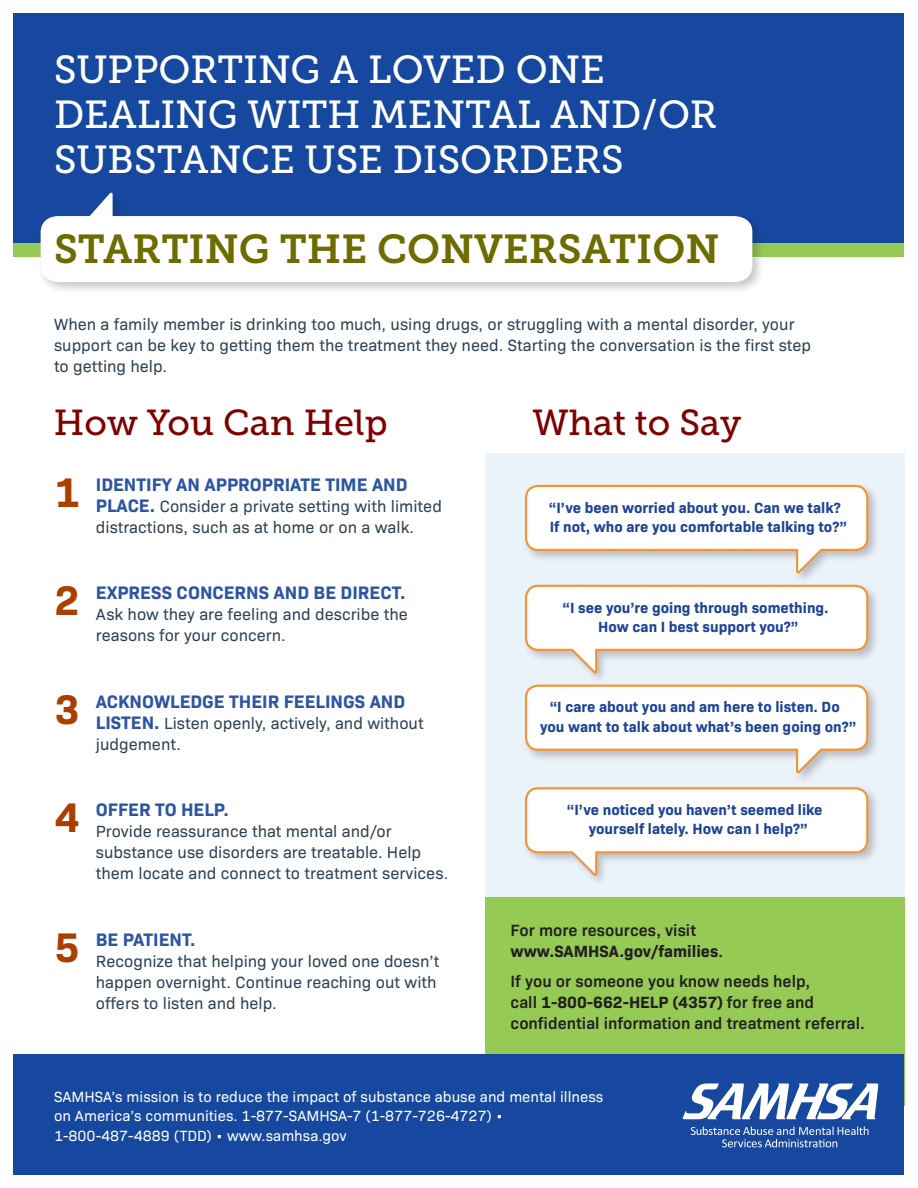
<style>
.page{position:relative;width:918px;height:1188px;background:#fff}
.page>*{position:absolute;margin:0;border:0;box-sizing:border-box;transform-origin:0 0}
.t1{font:700 42px "Bio Sans";color:#aa4000}
.t2{font:40.2px "Museo Slab 700";color:#6c6c00}
.t3{font:39px/45px "Museo Slab 500";color:#fff}
.t4{font:36px "Museo Slab 500";color:#800000}
.t5{font:700 18.45px "Bio Sans";color:#2e55a4}
.t6{font:16.5px/21px "Bio Sans";color:#2e4254}
.t7{font:600 16.5px/21px "Bio Sans";color:#231f20}
.t8{font:700 15px/19.5px "Bio Sans";color:#1e4497;text-align:center}
.t9{font:15px/19.5px "Bio Sans";color:#fff}
.s1{font-weight:700;font-size:18.45px;color:#2e55a4}
.s2{font-weight:700}
</style>
<div class="page">
<div style="left:485px;top:453px;width:419px;height:552px;background:#ebf3fa"></div>
<div style="left:523px;top:483px;width:357px;height:102px;background:#231f20;opacity:.25"></div>
<svg style="left:524px;top:484px;width:345px;height:91px"></svg>
<div style="left:523px;top:682px;width:357px;height:102px;background:#231f20;opacity:.25"></div>
<svg style="left:524px;top:684px;width:345px;height:91px"></svg>
<div style="left:523px;top:785px;width:357px;height:102px;background:#231f20;opacity:.25"></div>
<svg style="left:524px;top:786px;width:345px;height:92px"></svg>
<div style="left:523px;top:582px;width:357px;height:102px;background:#231f20;opacity:.25"></div>
<svg style="left:524px;top:584px;width:345px;height:91px"></svg>
<div style="left:485px;top:897px;width:419px;height:209px;background:#95ca55"></div>
<div style="left:14px;top:14px;width:890px;height:236px;background:#15489e"></div>
<div style="left:14px;top:243px;width:890px;height:14px;background:#95ca55"></div>
<div style="left:37px;top:190px;width:728px;height:105px;background:#231f20;opacity:.25"></div>
<svg style="left:40px;top:191px;width:713px;height:92px"></svg>
<div style="left:14px;top:1054px;width:890px;height:120px;background:#15489e"></div>
<svg style="left:691px;top:1127px;width:178px;height:20px"></svg>
<svg style="left:683px;top:1083px;width:195px;height:36px"></svg>
<h1 class="t3" style="left:54px;top:48px;width:665px">SUPPORTING A LOVED ONE<br>DEALING WITH MENTAL AND/OR<br>SUBSTANCE USE DISORDERS</h1>
<h1 class="t2" style="left:54px;top:227px;width:667px">STARTING THE CONVERSATION</h1>
<p class="t6" style="left:54px;top:313px;width:759px">When a family member is drinking too much, using drugs, or struggling with a mental disorder, your support can be key to getting them the treatment they need. Starting the conversation is the first step to getting help.</p>
<h2 class="t4" style="left:54px;top:402px;width:335px">How You Can Help</h2>
<p class="t1" style="left:54px;top:460px;width:27px">1</p>
<p class="t5" style="left:96px;top:470px;width:313px">IDENTIFY AN APPROPRIATE TIME AND</p>
<h2 class="t4" style="left:532px;top:402px;width:211px">What to Say</h2>
<p class="t6" style="left:96px;top:495px;width:348px"><span class="s1">PLACE.</span> Consider a private setting with limited distractions, such as at home or on a walk.</p>
<p class="t8" style="left:549px;top:497px;width:300px;text-align:left">“I’ve been worried about you. Can we talk?<br>If not, who are you comfortable talking to?”</p>
<p class="t1" style="left:54px;top:568px;width:27px">2</p>
<p class="t5" style="left:96px;top:578px;width:311px">EXPRESS CONCERNS AND BE DIRECT.</p>
<p class="t6" style="left:96px;top:602px;width:313px">Ask how they are feeling and describe the reasons for your concern.</p>
<p class="t1" style="left:54px;top:677px;width:27px">3</p>
<p class="t5" style="left:96px;top:687px;width:311px">ACKNOWLEDGE THEIR FEELINGS AND</p>
<p class="t6" style="left:96px;top:711px;width:329px"><span class="s1">LISTEN.</span> Listen openly, actively, and without judgement.</p>
<p class="t1" style="left:54px;top:785px;width:27px">4</p>
<p class="t5" style="left:96px;top:796px;width:135px">OFFER TO HELP.</p>
<p class="t6" style="left:96px;top:820px;width:354px">Provide reassurance that mental and/or substance use disorders are treatable. Help them locate and connect to treatment services.</p>
<p class="t1" style="left:54px;top:915px;width:27px">5</p>
<p class="t5" style="left:96px;top:925px;width:101px">BE PATIENT.</p>
<p class="t6" style="left:96px;top:949px;width:345px">Recognize that helping your loved one doesn’t happen overnight. Continue reaching out with offers to listen and help.</p>
<p class="t8" style="left:563px;top:596px;width:268px">“I see you’re going through something.<br>How can I best support you?”</p>
<p class="t8" style="left:540px;top:696px;width:318px">“I care about you and am here to listen. Do you want to talk about what’s been going on?”</p>
<p class="t8" style="left:567px;top:799px;width:257px">“I’ve noticed you haven’t seemed like yourself lately. How can I help?”</p>
<p class="t7" style="left:511px;top:918px;width:214px">For more resources, visit <span class="s2">www.SAMHSA.gov/families</span>.</p>
<p class="t7" style="left:511px;top:969px;width:356px">If you or someone you know needs help,<br>call <span class="s2">1-800-662-HELP (4357)</span> for free and confidential information and treatment referral.</p>
<p class="t9" style="left:54px;top:1086px;width:551px">SAMHSA’s mission is to reduce the impact of substance abuse and mental illness on America’s communities. 1-877-SAMHSA-7 (1-877-726-4727) •<br>1-800-487-4889 (TDD) www.samhsa.gov</p>
<p class="t9" style="left:216px;top:1125px;width:9px">•</p>
</div>
